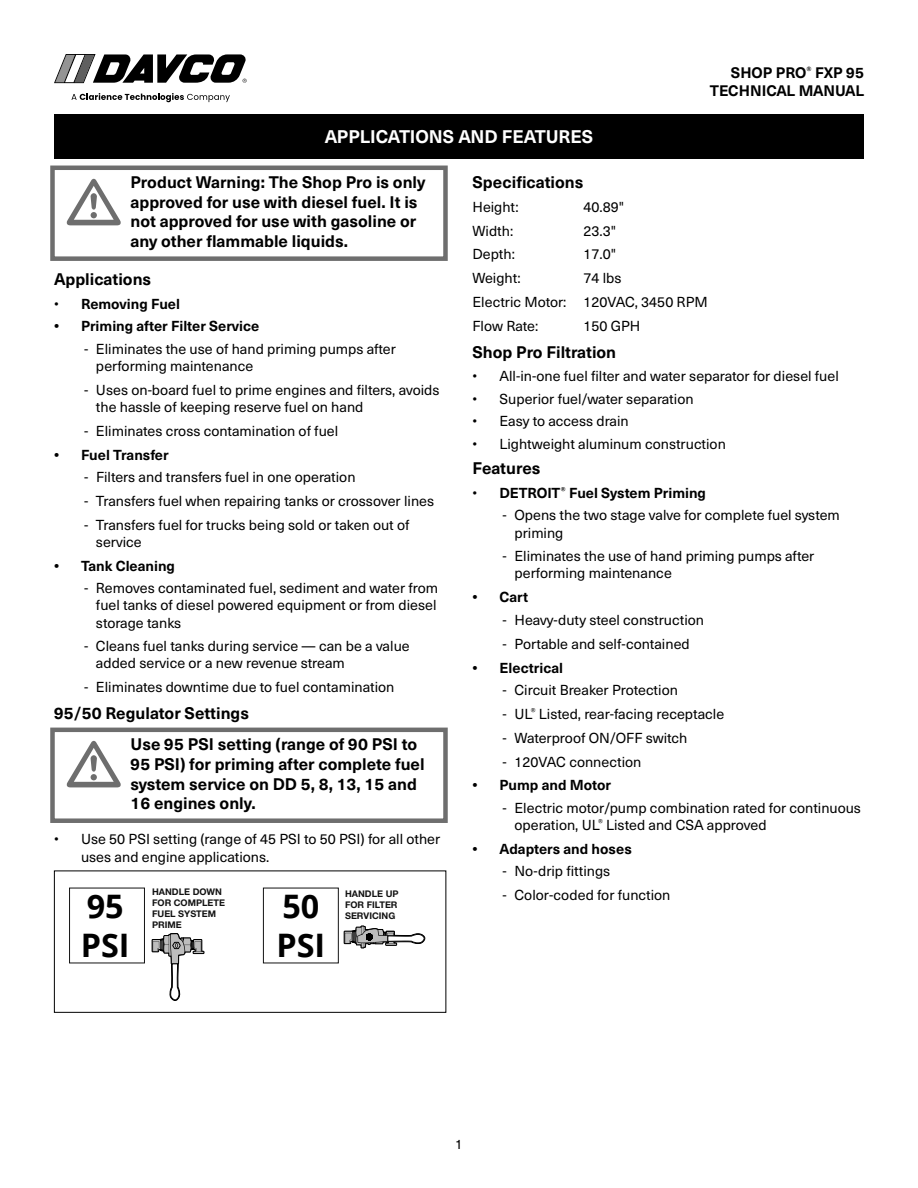
<style>
.page{position:relative;width:918px;height:1188px;background:#fff}
.page>*{position:absolute;margin:0;border:0;box-sizing:border-box;transform-origin:0 0}
.t1{font:700 32.4px/38.8px "Open Sans";color:#000}
.Head_for_TOC{font:700 18px "Neue Haas Unica Pro";color:#fff}
.subhead_1{font:700 16.5px/19.8px "Neue Haas Unica Pro";color:#000}
.t2{font:700 15px/18px "Neue Haas Unica Pro";color:#000;text-align:right}
._9_5_point_text{font:14.25px/17.1px "Neue Haas Unica Pro";color:#000}
.t3{font:700 14.25px "Neue Haas Unica Pro";color:#000}
.t4{font:13.5px "Neue Haas Unica Pro";color:#000}
.t5{font:700 9.15px/10.9px "Helvetica Neue LT Std";color:#131313}
.s1{font-weight:400}
</style>
<div class="page">
<div style="left:54px;top:115px;width:810px;height:44px;background:#000"></div>
<svg style="left:54px;top:54px;width:193px;height:29px"></svg>
<svg style="left:71px;top:93px;width:159px;height:9px"></svg>
<div style="left:50px;top:166px;width:398px;height:95px;border:4px solid #6e6e6e"></div>
<div style="left:50px;top:728px;width:398px;height:95px;border:4px solid #6e6e6e"></div>
<div style="left:69px;top:888px;width:76px;height:75px;border:1px solid #131313"></div>
<div style="left:263px;top:888px;width:76px;height:75px;border:1px solid #131313"></div>
<svg style="left:343px;top:925px;width:83px;height:24px"></svg>
<svg style="left:151px;top:933px;width:54px;height:68px"></svg>
<div style="left:54px;top:871px;width:392px;height:142px;border:1px solid #000"></div>
<p class="t2" style="left:710px;top:63px;width:156px">SHOP PRO<sup>®</sup> FXP 95<br>TECHNICAL MANUAL</p>
<p class="Head_for_TOC" style="left:325px;top:126px;width:270px">APPLICATIONS AND FEATURES</p>
<p class="subhead_1" style="left:130px;top:172px;width:297px">Product Warning: The Shop Pro is only approved for use with diesel fuel. It is not approved for use with gasoline or any other flammable liquids.</p>
<p class="subhead_1" style="left:54px;top:269px;width:99px">Applications</p>
<p class="t3" style="left:54px;top:295px;width:128px"><span class="s1">•</span> Removing Fuel</p>
<p class="t3" style="left:54px;top:318px;width:207px">• Priming after Filter Service</p>
<p class="_9_5_point_text" style="left:96px;top:341px;width:301px;text-indent:-12px">- Eliminates the use of hand priming pumps after performing maintenance</p>
<p class="_9_5_point_text" style="left:96px;top:382px;width:345px;text-indent:-12px">- Uses on-board fuel to prime engines and filters, avoids the hassle of keeping reserve fuel on hand</p>
<p class="_9_5_point_text" style="left:84px;top:422px;width:256px">- Eliminates cross contamination of fuel</p>
<p class="t3" style="left:54px;top:446px;width:116px">• Fuel Transfer</p>
<p class="_9_5_point_text" style="left:84px;top:469px;width:273px">- Filters and transfers fuel in one operation</p>
<p class="_9_5_point_text" style="left:84px;top:493px;width:352px">- Transfers fuel when repairing tanks or crossover lines</p>
<p class="_9_5_point_text" style="left:96px;top:517px;width:315px;text-indent:-12px">- Transfers fuel for trucks being sold or taken out of service</p>
<p class="t3" style="left:54px;top:557px;width:123px">• Tank Cleaning</p>
<p class="_9_5_point_text" style="left:96px;top:580px;width:344px;text-align:justify;text-indent:-12px">- Removes contaminated fuel, sediment and water from fuel tanks of diesel powered equipment or from diesel storage tanks</p>
<p class="_9_5_point_text" style="left:96px;top:638px;width:315px;text-indent:-12px">- Cleans fuel tanks during service — can be a value added service or a new revenue stream</p>
<p class="_9_5_point_text" style="left:84px;top:679px;width:312px">- Eliminates downtime due to fuel contamination</p>
<p class="subhead_1" style="left:54px;top:703px;width:197px">95/50 Regulator Settings</p>
<p class="subhead_1" style="left:130px;top:734px;width:296px">Use 95 PSI setting (range of 90 PSI to<br>95 PSI) for priming after complete fuel system service on DD 5, 8, 13, 15 and<br>16 engines only.</p>
<p class="_9_5_point_text" style="left:81px;top:831px;width:361px;text-indent:-27px">• Use 50 PSI setting (range of 45 PSI to 50 PSI) for all other uses and engine applications.</p>
<p class="t5" style="left:152px;top:886px;width:75px">HANDLE DOWN<br>FOR COMPLETE<br>FUEL SYSTEM<br>PRIME</p>
<p class="t5" style="left:345px;top:889px;width:55px">HANDLE UP<br>FOR FILTER</p>
<p class="subhead_1" style="left:472px;top:172px;width:112px">Specifications</p>
<p class="_9_5_point_text" style="left:472px;top:198px;width:48px">Height:</p>
<p class="_9_5_point_text" style="left:584px;top:198px;width:42px">40.89"</p>
<p class="_9_5_point_text" style="left:472px;top:222px;width:42px">Width:</p>
<p class="_9_5_point_text" style="left:584px;top:222px;width:34px">23.3"</p>
<p class="_9_5_point_text" style="left:472px;top:246px;width:44px">Depth:</p>
<p class="_9_5_point_text" style="left:584px;top:246px;width:34px">17.0"</p>
<p class="_9_5_point_text" style="left:472px;top:270px;width:50px">Weight:</p>
<p class="_9_5_point_text" style="left:584px;top:270px;width:40px">74 lbs</p>
<p class="_9_5_point_text" style="left:472px;top:294px;width:237px">Electric Motor: 120VAC, 3450 RPM</p>
<p class="_9_5_point_text" style="left:472px;top:318px;width:67px">Flow Rate:</p>
<p class="_9_5_point_text" style="left:584px;top:318px;width:58px">150 GPH</p>
<p class="subhead_1" style="left:472px;top:342px;width:145px">Shop Pro Filtration</p>
<p class="_9_5_point_text" style="left:472px;top:368px;width:368px">• All-in-one fuel filter and water separator for diesel fuel</p>
<p class="_9_5_point_text" style="left:472px;top:391px;width:223px">• Superior fuel/water separation</p>
<p class="_9_5_point_text" style="left:472px;top:413px;width:158px">• Easy to access drain</p>
<p class="_9_5_point_text" style="left:472px;top:436px;width:255px">• Lightweight aluminum construction</p>
<p class="subhead_1" style="left:472px;top:458px;width:70px">Features</p>
<p class="t3" style="left:472px;top:484px;width:235px"><span class="s1">•</span> DETROIT<sup>®</sup> Fuel System Priming</p>
<p class="_9_5_point_text" style="left:514px;top:507px;width:327px;text-indent:-12px">- Opens the two stage valve for complete fuel system priming</p>
<p class="_9_5_point_text" style="left:514px;top:548px;width:301px;text-indent:-12px">- Eliminates the use of hand priming pumps after performing maintenance</p>
<p class="t3" style="left:472px;top:589px;width:57px">• Cart</p>
<p class="_9_5_point_text" style="left:502px;top:611px;width:203px">- Heavy-duty steel construction</p>
<p class="_9_5_point_text" style="left:502px;top:635px;width:189px">- Portable and self-contained</p>
<p class="t3" style="left:472px;top:659px;width:92px">• Electrical</p>
<p class="_9_5_point_text" style="left:502px;top:682px;width:177px">- Circuit Breaker Protection</p>
<p class="_9_5_point_text" style="left:502px;top:706px;width:223px">- UL<sup>®</sup> Listed, rear-facing receptacle</p>
<p class="_9_5_point_text" style="left:502px;top:729px;width:186px">- Waterproof ON/OFF switch</p>
<p class="_9_5_point_text" style="left:502px;top:753px;width:140px">- 120VAC connection</p>
<p class="t3" style="left:472px;top:777px;width:140px">• Pump and Motor</p>
<p class="_9_5_point_text" style="left:514px;top:800px;width:348px;text-indent:-12px">- Electric motor/pump combination rated for continuous operation, UL<sup>®</sup> Listed and CSA approved</p>
<p class="t3" style="left:472px;top:840px;width:161px">• Adapters and hoses</p>
<p class="_9_5_point_text" style="left:502px;top:863px;width:109px">- No-drip fittings</p>
<p class="_9_5_point_text" style="left:502px;top:887px;width:169px">- Color-coded for function</p>
<p class="t1" style="left:276px;top:886px;width:50px">50<br>PSI</p>
<p class="t1" style="left:87px;top:886px;width:38px">95</p>
<p class="t5" style="left:345px;top:911px;width:52px">SERVICING</p>
<p class="t1" style="left:81px;top:925px;width:50px">PSI</p>
<p class="t4" style="left:455px;top:1136px;width:9px">1</p>
</div>
